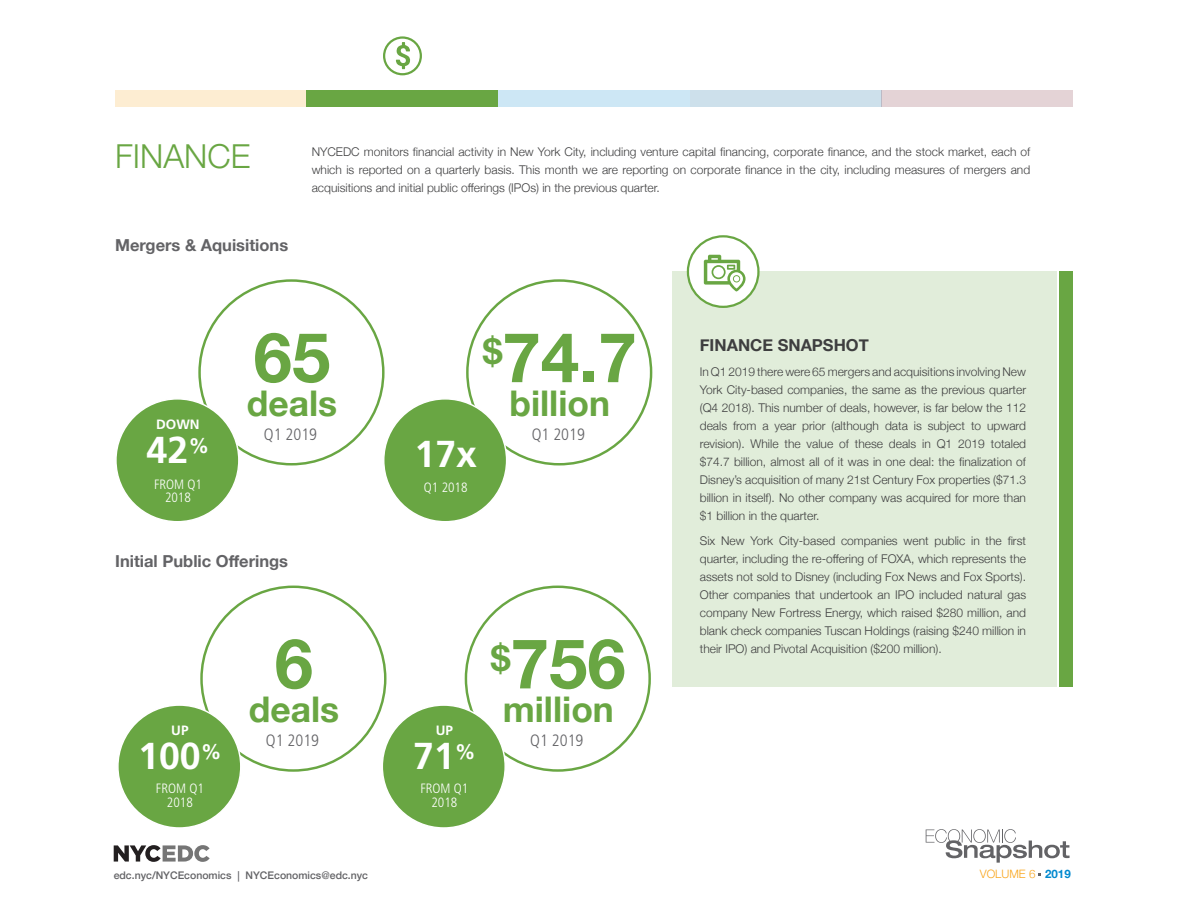
<style>
.page{position:relative;width:1188px;height:918px;background:#fff}
.page>*{position:absolute;margin:0;border:0;box-sizing:border-box;transform-origin:0 0}
.t1{font:700 69px "Helvetica Neue";color:#69a643}
.t2{font:700 37.5px "Frutiger";color:#fff}
.t3{font:700 35.4px "Helvetica Neue";color:#69a643}
.t4{font:300 33px "Helvetica Neue";color:#69a643}
.t5{font:700 16.5px "Helvetica Neue";color:#636366}
.t6{font:300 condensed 16.5px "Frutiger";color:#636366}
.t7{font:700 16.5px "Helvetica Neue";color:#3e3e3f}
.t8{font:300 condensed 13.5px/13.5px "Frutiger";color:#fff;text-align:center}
.t9{font:700 13.5px "Frutiger";color:#fff}
.t10{font:300 12px/18px "Helvetica Neue";color:#3e3e3f;text-align:justify}
.t11{font:300 11.55px "Helvetica Neue";color:#f9a51b}
.t12{font:500 10.5px "Helvetica Neue";color:#636366}
.s1{font-family:"Frutiger";font-weight:400}
.s2{font-weight:700;color:#0089cf}
</style>
<div class="page">
<svg style="left:114px;top:845px;width:96px;height:17px"></svg>
<svg style="left:926px;top:829px;width:144px;height:34px"></svg>
<div style="left:115px;top:90px;width:192px;height:16px;background:#fdedd2"></div>
<div style="left:307px;top:90px;width:191px;height:16px;background:#69a643"></div>
<div style="left:690px;top:90px;width:191px;height:16px;background:#cde0eb"></div>
<div style="left:498px;top:90px;width:192px;height:16px;background:#cde7f5"></div>
<div style="left:881px;top:90px;width:192px;height:16px;background:#e4d3d6"></div>
<div style="left:383px;top:36px;width:39px;height:39px;border:2px solid #69a643;border-radius:50%"></div>
<svg style="left:396px;top:42px;width:14px;height:27px"></svg>
<div style="left:672px;top:272px;width:385px;height:415px;background:#e1edda"></div>
<div style="left:1060px;top:272px;width:13px;height:415px;background:#69a643"></div>
<div style="left:688px;top:236px;width:70px;height:71px;background:#fff;border-radius:50%"></div>
<div style="left:687px;top:235px;width:73px;height:73px;border:2px solid #69a643;border-radius:50%"></div>
<svg style="left:704px;top:255px;width:42px;height:36px"></svg>
<div style="left:116px;top:399px;width:123px;height:123px;background:#69a643;border-radius:50%"></div>
<div style="left:384px;top:399px;width:123px;height:123px;background:#69a643;border-radius:50%"></div>
<div style="left:118px;top:705px;width:123px;height:123px;background:#69a643;border-radius:50%"></div>
<div style="left:382px;top:705px;width:123px;height:123px;background:#69a643;border-radius:50%"></div>
<h3 class="t4" style="left:115px;top:130px;width:137px">FINANCE</h3>
<h3 class="t5" style="left:115px;top:232px;width:175px">Mergers &amp; Aquisitions</h3>
<p class="t10" style="left:312px;top:141px;width:720px">NYCEDC monitors financial activity in New York City, including venture capital financing, corporate finance, and the stock market, each of which is reported on a quarterly basis. This month we are reporting on corporate finance in the city, including measures of mergers and acquisitions and initial public offerings (IPOs) in the previous quarter.</p>
<p class="t9" style="left:156px;top:416px;width:45px">DOWN</p>
<h2 class="t2" style="left:147px;top:428px;width:64px">42<sup>%</sup></h2>
<p class="t8" style="left:154px;top:477px;width:49px">FROM Q1<br>2018</p>
<h1 class="t1" style="left:254px;top:303px;width:78px">65</h1>
<h3 class="t3" style="left:247px;top:376px;width:92px">deals</h3>
<h1 class="t1" style="left:483px;top:303px;width:156px"><sup>$</sup>74.7</h1>
<h3 class="t3" style="left:509px;top:376px;width:102px">billion</h3>
<h3 class="t6" style="left:264px;top:425px;width:55px">Q1 2019</h3>
<h3 class="t6" style="left:532px;top:425px;width:55px">Q1 2019</h3>
<h2 class="t2" style="left:415px;top:432px;width:64px">17x</h2>
<p class="t8" style="left:424px;top:481px;width:45px">Q1 2018</p>
<h3 class="t5" style="left:115px;top:548px;width:174px">Initial Public Offerings</h3>
<h1 class="t1" style="left:275px;top:610px;width:40px">6</h1>
<h3 class="t3" style="left:249px;top:682px;width:92px">deals</h3>
<h1 class="t1" style="left:491px;top:610px;width:136px"><sup>$</sup>756</h1>
<h3 class="t3" style="left:503px;top:682px;width:113px">million</h3>
<p class="t9" style="left:171px;top:722px;width:19px">UP</p>
<h2 class="t2" style="left:138px;top:734px;width:85px">100<sup>%</sup></h2>
<p class="t8" style="left:156px;top:782px;width:49px">FROM Q1<br>2018</p>
<p class="t9" style="left:436px;top:722px;width:19px">UP</p>
<h2 class="t2" style="left:413px;top:734px;width:64px">71<sup>%</sup></h2>
<p class="t8" style="left:420px;top:782px;width:49px">FROM Q1<br>2018</p>
<h3 class="t6" style="left:266px;top:731px;width:55px">Q1 2019</h3>
<h3 class="t6" style="left:530px;top:731px;width:55px">Q1 2019</h3>
<h3 class="t7" style="left:700px;top:333px;width:171px">FINANCE SNAPSHOT</h3>
<p class="t10" style="left:700px;top:362px;width:328px">In Q1 2019 there were 65 mergers and acquisitions involving New York City-based companies, the same as the previous quarter (Q4 2018). This number of deals, however, is far below the 112 deals from a year prior (although data is subject to upward revision). While the value of these deals in Q1 2019 totaled $74.7 billion, almost all of it was in one deal: the finalization of Disney’s acquisition of many 21st Century Fox properties ($71.3 billion in itself). No other company was acquired for more than $1 billion in the quarter.</p>
<p class="t10" style="left:700px;top:531px;width:328px">Six New York City-based companies went public in the first quarter, including the re-offering of FOXA, which represents the assets not sold to Disney (including Fox News and Fox Sports).<br>Other companies that undertook an IPO included natural gas company New Fortress Energy, which raised $280 million, and blank check companies Tuscan Holdings (raising $240 million in their IPO) and Pivotal Acquisition ($200 million).</p>
<p class="t12" style="left:114px;top:867px;width:256px">edc.nyc/NYCEconomics <span class="s1">|</span> NYCEconomics@edc.nyc</p>
<p class="t11" style="left:980px;top:865px;width:92px">VOLUME 6 <span class="s2">2019</span></p>
</div>
